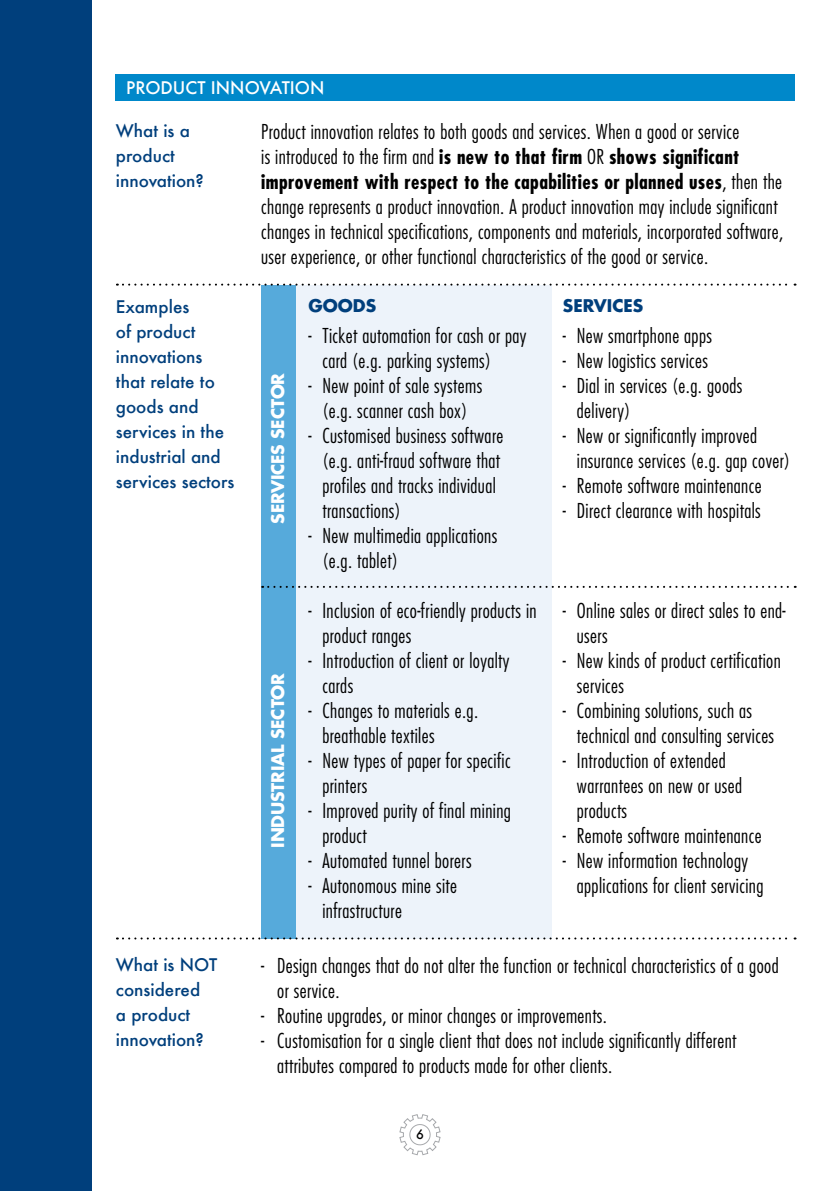
<style>
.page{position:relative;width:840px;height:1191px;background:#fff}
.page>*{position:absolute;margin:0;border:0;box-sizing:border-box;transform-origin:0 0}
.t1{font:300 condensed 20px/25px "Futura";letter-spacing:.02em;color:#000}
.t2{font:500 17px/25px "Futura";color:#003f7c}
.t3{font:700 17px "Futura";letter-spacing:-.01em;color:#fff}
.t4{font:500 17px "Futura";color:#fff}
.t5{font:700 17px "Futura";color:#003f7c}
.t6{font:500 12.6px "Futura";color:#000}
.s1{font-weight:700}
</style>
<div class="page">
<svg style="left:399px;top:1114px;width:41px;height:41px"></svg>
<div style="left:295px;top:285px;width:256px;height:653px;background:#edf3fa"></div>
<div style="left:261px;top:285px;width:34px;height:653px;background:#56aadb"></div>
<div style="left:115px;top:74px;width:679px;height:26px;background:#0088ca"></div>
<svg style="left:117px;top:284px;width:678px;height:2px"></svg>
<svg style="left:262px;top:586px;width:533px;height:2px"></svg>
<svg style="left:117px;top:937px;width:678px;height:2px"></svg>
<div style="left:0;top:0;width:91px;height:1191px;background:#003f7c"></div>
<p class="t4" style="left:126px;top:76px;width:200px">PRODUCT INNOVATION</p>
<p class="t2" style="left:116px;top:118px;width:89px">What is a product innovation?</p>
<p class="t1" style="left:261px;top:119px;width:523px">Product innovation relates to both goods and services. When a good or service<br>is introduced to the firm and <span class="s1">is new to that firm</span> OR <span class="s1">shows significant improvement with respect to the capabilities or planned uses</span>, then the change represents a product innovation. A product innovation may include significant changes in technical specifications, components and materials, incorporated software, user experience, or other functional characteristics of the good or service.</p>
<p class="t2" style="left:116px;top:294px;width:75px">Examples</p>
<p class="t5" style="left:308px;top:294px;width:69px">GOODS</p>
<p class="t5" style="left:562px;top:294px;width:82px">SERVICES</p>
<p class="t2" style="left:116px;top:319px;width:120px">of product innovations that relate to goods and services in the industrial and services sectors</p>
<p class="t1" style="left:322px;top:323px;width:205px;text-indent:-14px">- Ticket automation for cash or pay card (e.g. parking systems)</p>
<p class="t1" style="left:308px;top:373px;width:175px">- New point of sale systems</p>
<p class="t1" style="left:322px;top:398px;width:146px">(e.g. scanner cash box)</p>
<p class="t1" style="left:308px;top:423px;width:196px">- Customised business software</p>
<p class="t1" style="left:322px;top:448px;width:179px">(e.g. anti-fraud software that profiles and tracks individual transactions)</p>
<p class="t1" style="left:308px;top:523px;width:190px">- New multimedia applications</p>
<p class="t1" style="left:322px;top:548px;width:77px">(e.g. tablet)</p>
<p class="t1" style="left:322px;top:598px;width:216px;text-indent:-14px">- Inclusion of eco-friendly products in product ranges</p>
<p class="t1" style="left:322px;top:648px;width:188px;text-indent:-14px">- Introduction of client or loyalty cards</p>
<p class="t1" style="left:322px;top:698px;width:157px;text-indent:-14px">- Changes to materials e.g. breathable textiles</p>
<p class="t1" style="left:322px;top:748px;width:190px;text-indent:-14px">- New types of paper for specific printers</p>
<p class="t1" style="left:322px;top:798px;width:190px;text-indent:-14px">- Improved purity of final mining product</p>
<p class="t1" style="left:308px;top:848px;width:164px">- Automated tunnel borers</p>
<p class="t1" style="left:322px;top:873px;width:136px;text-indent:-14px">- Autonomous mine site infrastructure</p>
<p class="t1" style="left:562px;top:323px;width:150px">- New smartphone apps</p>
<p class="t1" style="left:562px;top:348px;width:146px">- New logistics services</p>
<p class="t1" style="left:576px;top:373px;width:167px;text-indent:-14px">- Dial in services (e.g. goods delivery)</p>
<p class="t1" style="left:576px;top:423px;width:215px;text-indent:-14px">- New or significantly improved insurance services (e.g. gap cover)</p>
<p class="t1" style="left:562px;top:473px;width:200px">- Remote software maintenance</p>
<p class="t1" style="left:562px;top:498px;width:199px">- Direct clearance with hospitals</p>
<p class="t3" style="left:266px;top:524px;width:152px;rotate:-90deg">SERVICES SECTOR</p>
<p class="t1" style="left:576px;top:598px;width:210px;text-indent:-14px">- Online sales or direct sales to end&shy;users</p>
<p class="t1" style="left:576px;top:648px;width:205px;text-indent:-14px">- New kinds of product certification services</p>
<p class="t1" style="left:576px;top:698px;width:199px;text-indent:-14px">- Combining solutions, such as technical and consulting services</p>
<p class="t1" style="left:576px;top:748px;width:167px;text-indent:-14px">- Introduction of extended warrantees on new or used products</p>
<p class="t1" style="left:562px;top:823px;width:200px">- Remote software maintenance</p>
<p class="t1" style="left:576px;top:848px;width:188px;text-indent:-14px">- New information technology applications for client servicing</p>
<p class="t3" style="left:266px;top:847px;width:176px;rotate:-90deg">INDUSTRIAL SECTOR</p>
<p class="t2" style="left:116px;top:952px;width:103px">What is NOT considered<br>a product innovation?</p>
<p class="t1" style="left:261px;top:953px;width:518px">- Design changes that do not alter the function or technical characteristics of a good</p>
<p class="t1" style="left:277px;top:978px;width:64px">or service.</p>
<p class="t1" style="left:261px;top:1003px;width:347px">- Routine upgrades, or minor changes or improvements.</p>
<p class="t1" style="left:277px;top:1028px;width:460px;text-indent:-16px">- Customisation for a single client that does not include significantly different attributes compared to products made for other clients.</p>
<p class="t6" style="left:416px;top:1125px;width:9px">6</p>
</div>
